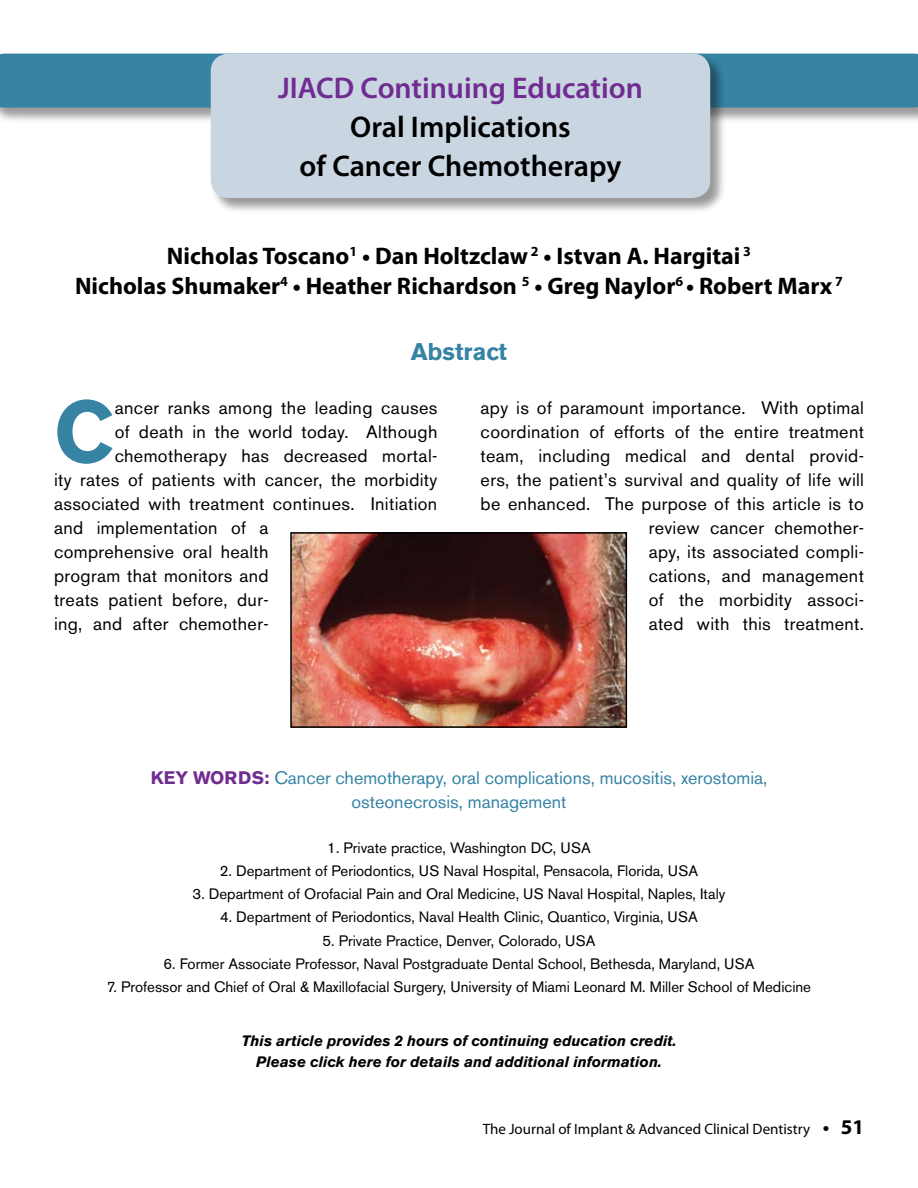
<style>
.page{position:relative;width:918px;height:1188px;background:#fff}
.page>*{position:absolute;margin:0;border:0;box-sizing:border-box;transform-origin:0 0}
.t1{font:700 85.95px "Akzidenz Grotesk BE";color:#3683a4}
.t2{font:600 30px/39px "Myriad Pro";color:#000;text-align:center}
.t3{font:600 30px "Myriad Pro";color:#702c91}
.t4{font:700 24px/30px "Myriad Pro";color:#000;text-align:center}
.t5{font:700 24px "Akzidenz Grotesk BE";color:#3683a4}
.t6{font:18px/24px "Akzidenz Grotesk BE";letter-spacing:.02em;color:#000;text-align:right}
.t7{font:18px/24px "Akzidenz Grotesk BE";color:#3683a4;text-align:center}
.t8{font:15px "Akzidenz Grotesk BE";color:#000}
.t9{font:italic 700 15px/21px "Akzidenz Grotesk BE";color:#000;text-align:center}
.t10{font:15px "Myriad Pro";color:#000}
.s1{font-weight:700;color:#702c91}
.s2{font-weight:600;font-size:21px}
.s3{font-weight:700;font-size:21px}
</style>
<div class="page">
<div style="left:0;top:53px;width:918px;height:71px;background:#000;opacity:.4"></div>
<div style="left:0;top:54px;width:918px;height:54px;background:#3683a4"></div>
<div style="left:211px;top:53px;width:516px;height:161px;background:#000;opacity:.4"></div>
<div style="left:211px;top:54px;width:499px;height:144px;background:#c9d5e0;border-radius:18px"></div>
<img style="left:293px;top:535px;width:331px;height:190px">
<div style="left:290px;top:532px;width:337px;height:196px;border:2px solid #000"></div>
<h2 class="t3" style="left:278px;top:69px;width:366px">JIACD Continuing Education</h2>
<h2 class="t2" style="left:300px;top:107px;width:323px">Oral Implications<br>of Cancer Chemotherapy</h2>
<h3 class="t4" style="left:75px;top:241px;width:769px">Nicholas Toscano<sup>1</sup> • Dan Holtzclaw <sup>2</sup> • Istvan A. Hargitai <sup>3<br></sup>Nicholas Shumaker<sup>4</sup> • Heather Richardson <sup>5</sup> • Greg Naylor<sup>6</sup> • Robert Marx <sup>7</sup></h3>
<h3 class="t5" style="left:411px;top:338px;width:97px">Abstract</h3>
<h1 class="t1" style="left:54px;top:382px;width:61px">C</h1>
<p class="t6" style="left:115px;top:396px;width:324px">ancer ranks among the leading causes</p>
<p class="t6" style="left:115px;top:420px;width:324px">of death in the world today. Although</p>
<p class="t6" style="left:115px;top:444px;width:324px">chemotherapy has decreased mortal-</p>
<p class="t6" style="left:54px;top:468px;width:385px">ity rates of patients with cancer, the morbidity</p>
<p class="t6" style="left:54px;top:492px;width:385px">associated with treatment continues. Initiation</p>
<p class="t6" style="left:54px;top:516px;width:216px">and implementation of a</p>
<p class="t6" style="left:54px;top:540px;width:216px">comprehensive oral health</p>
<p class="t6" style="left:54px;top:564px;width:216px">program that monitors and</p>
<p class="t6" style="left:54px;top:588px;width:216px">treats patient before, dur-</p>
<p class="t6" style="left:54px;top:612px;width:216px">ing, and after chemother-</p>
<p class="t6" style="left:481px;top:396px;width:385px">apy is of paramount importance. With optimal coordination of efforts of the entire treatment team, including medical and dental provid&shy;ers, the patient’s survival and quality of life will be enhanced. The purpose of this article is to review cancer chemother-<br>apy, its associated compli-<br>cations, and management<br>of the morbidity associ-<br>ated with this treatment.</p>
<p class="t7" style="left:151px;top:766px;width:618px"><span class="s1">KEY WORDS:</span> Cancer chemotherapy, oral complications, mucositis, xerostomia, osteonecrosis, management</p>
<p class="t8" style="left:327px;top:839px;width:265px">1. Private practice, Washington DC, USA</p>
<p class="t8" style="left:220px;top:862px;width:480px">2. Department of Periodontics, US Naval Hospital, Pensacola, Florida, USA</p>
<p class="t8" style="left:193px;top:885px;width:534px">3. Department of Orofacial Pain and Oral Medicine, US Naval Hospital, Naples, Italy</p>
<p class="t8" style="left:220px;top:908px;width:479px">4. Department of Periodontics, Naval Health Clinic, Quantico, Virginia, USA</p>
<p class="t8" style="left:322px;top:931px;width:275px">5. Private Practice, Denver, Colorado, USA</p>
<p class="t8" style="left:163px;top:955px;width:593px">6. Former Associate Professor, Naval Postgraduate Dental School, Bethesda, Maryland, USA</p>
<p class="t8" style="left:107px;top:978px;width:706px">7. Professor and Chief of Oral &amp; Maxillofacial Surgery, University of Miami Leonard M. Miller School of Medicine</p>
<p class="t9" style="left:241px;top:1031px;width:437px">This article provides 2 hours of continuing education credit.<br>Please click here for details and additional information.</p>
<p class="t10" style="left:483px;top:1120px;width:383px">The Journal of Implant &amp; Advanced Clinical Dentistry <span class="s2">•</span> <span class="s3">51</span></p>
</div>
